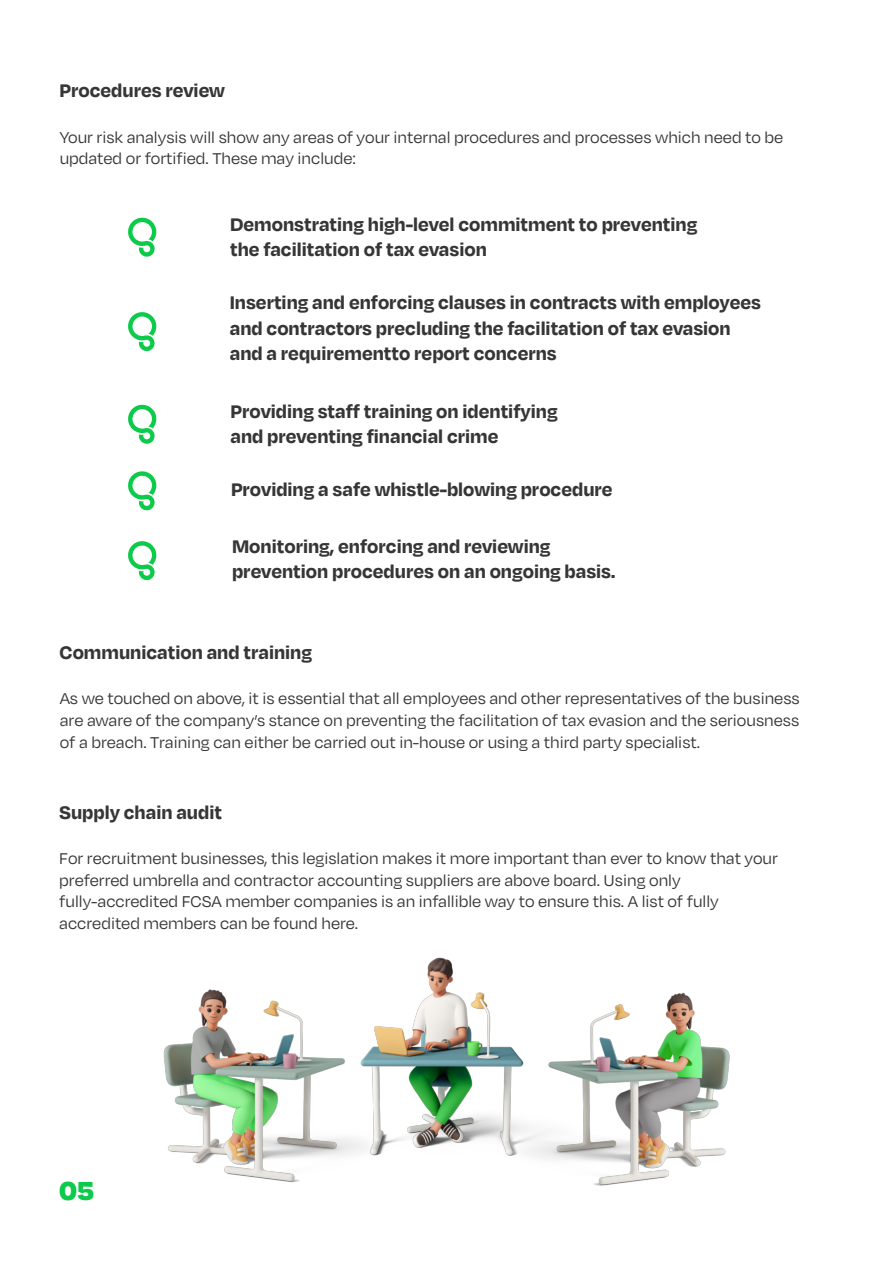
<style>
.page{position:relative;width:893px;height:1263px;background:#fff}
.page>*{position:absolute;margin:0;border:0;box-sizing:border-box;transform-origin:0 0}
.t1{font:900 30px "Degular";color:#0cca4a}
.t2{font:700 21px/25.2px "Degular";color:#363636}
.t3{font:18px/21.6px "Degular";color:#363636}
</style>
<div class="page">
<svg style="left:128px;top:217px;width:29px;height:40px"></svg>
<svg style="left:128px;top:312px;width:29px;height:40px"></svg>
<svg style="left:128px;top:404px;width:29px;height:40px"></svg>
<svg style="left:128px;top:471px;width:29px;height:40px"></svg>
<svg style="left:128px;top:541px;width:29px;height:40px"></svg>
<img style="left:163px;top:957px;width:567px;height:229px">
<p class="t2" style="left:60px;top:77px;width:167px">Procedures review</p>
<p class="t3" style="left:60px;top:126px;width:725px">Your risk analysis will show any areas of your internal procedures and processes which need to be updated or fortified. These may include:</p>
<p class="t2" style="left:230px;top:211px;width:469px">Demonstrating high-level commitment to preventing the facilitation of tax evasion</p>
<p class="t2" style="left:230px;top:289px;width:533px">Inserting and enforcing clauses in contracts with employees and contractors precluding the facilitation of tax evasion and a requirementto report concerns</p>
<p class="t2" style="left:231px;top:398px;width:329px">Providing staff training on identifying and preventing financial crime</p>
<p class="t2" style="left:231px;top:475px;width:383px">Providing a safe whistle-blowing procedure</p>
<p class="t2" style="left:232px;top:533px;width:385px">Monitoring, enforcing and reviewing prevention procedures on an ongoing basis.</p>
<p class="t2" style="left:60px;top:639px;width:254px">Communication and training</p>
<p class="t3" style="left:60px;top:687px;width:741px;text-align:justify">As we touched on above, it is essential that all employees and other representatives of the business are aware of the company’s stance on preventing the facilitation of tax evasion and the seriousness of a breach. Training can either be carried out in-house or using a third party specialist.</p>
<p class="t2" style="left:59px;top:798px;width:164px">Supply chain audit</p>
<p class="t3" style="left:59px;top:847px;width:720px">For recruitment businesses, this legislation makes it more important than ever to know that your preferred umbrella and contractor accounting suppliers are above board. Using only fully-accredited FCSA member companies is an infallible way to ensure this. A list of fully accredited members can be found here.</p>
<h1 class="t1" style="left:59px;top:1171px;width:37px">05</h1>
</div>
